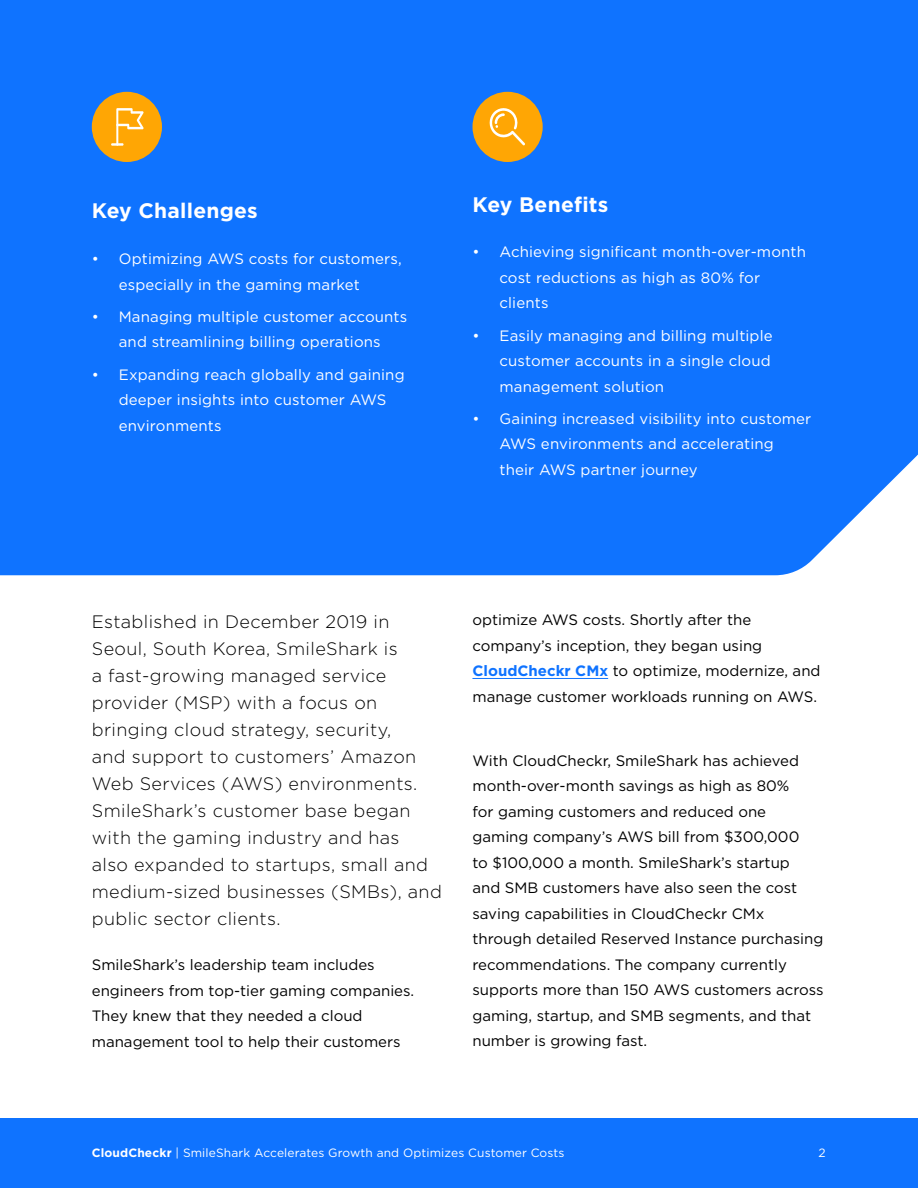
<style>
.page{position:relative;width:918px;height:1188px;background:#fff}
.page>*{position:absolute;margin:0;border:0;box-sizing:border-box;transform-origin:0 0}
.t1{font:700 21px "Gotham";letter-spacing:.01em;color:#fff}
.t2{font:300 18px/27px "Gotham";letter-spacing:.02em;color:#000}
.t3{font:15px/25.5px "Gotham";color:#000101}
.t4{font:15px/25.5px "Gotham";letter-spacing:.01em;color:#fff}
.t5{font:12px "Gotham";letter-spacing:.01em;color:#fff}
.s1{font-weight:700;color:#0f73ff}
.s2{font-weight:700}
</style>
<div class="page">
<div style="left:0;top:1118px;width:918px;height:70px;background:#0f73ff"></div>
<div style="left:0;top:0;width:918px;height:575px;background:#0f73ff"></div>
<div style="left:92px;top:92px;width:70px;height:70px;background:#ffa604;border-radius:50%"></div>
<div style="left:472px;top:92px;width:71px;height:70px;background:#ffa604;border-radius:50%"></div>
<svg style="left:111px;top:108px;width:33px;height:38px"></svg>
<svg style="left:489px;top:108px;width:36px;height:37px"></svg>
<hr style="left:472px;top:678px;width:136px;height:1px;background:#0f73ff">
<h1 class="t1" style="left:92px;top:199px;width:167px">Key Challenges</h1>
<p class="t4" style="left:119px;top:246px;width:284px;text-indent:-27px">• Optimizing AWS costs for customers, especially in the gaming market</p>
<p class="t4" style="left:92px;top:304px;width:317px;text-align:center">• Managing multiple customer accounts and streamlining billing operations</p>
<p class="t4" style="left:119px;top:361px;width:287px;text-indent:-27px">• Expanding reach globally and gaining deeper insights into customer AWS environments</p>
<h1 class="t1" style="left:472px;top:192px;width:137px">Key Benefits</h1>
<p class="t4" style="left:499px;top:239px;width:308px;text-indent:-27px">• Achieving significant month-over-month cost reductions as high as 80% for clients</p>
<p class="t4" style="left:499px;top:322px;width:275px;text-indent:-27px">• Easily managing and billing multiple customer accounts in a single cloud management solution</p>
<p class="t4" style="left:499px;top:406px;width:313px;text-indent:-27px">• Gaining increased visibility into customer<br>AWS environments and accelerating their AWS partner journey</p>
<p class="t2" style="left:92px;top:608px;width:352px">Established in December 2019 in<br>Seoul, South Korea, SmileShark is<br>a fast-growing managed service provider (MSP) with a focus on bringing cloud strategy, security,<br>and support to customers’ Amazon<br>Web Services (AWS) environments.<br>SmileShark’s customer base began with the gaming industry and has<br>also expanded to startups, small and medium-sized businesses (SMBs), and public sector clients.</p>
<p class="t3" style="left:92px;top:952px;width:324px">SmileShark’s leadership team includes engineers from top-tier gaming companies.<br>They knew that they needed a cloud management tool to help their customers</p>
<p class="t3" style="left:472px;top:607px;width:350px">optimize AWS costs. Shortly after the company’s inception, they began using <span class="s1">CloudCheckr CMx</span> to optimize, modernize, and manage customer workloads running on AWS.</p>
<p class="t3" style="left:472px;top:747px;width:353px">With CloudCheckr, SmileShark has achieved month-over-month savings as high as 80%<br>for gaming customers and reduced one gaming company’s AWS bill from $300,000<br>to $100,000 a month. SmileShark’s startup<br>and SMB customers have also seen the cost saving capabilities in CloudCheckr CMx through detailed Reserved Instance purchasing recommendations. The company currently supports more than 150 AWS customers across gaming, startup, and SMB segments, and that number is growing fast.</p>
<p class="t5" style="left:92px;top:1146px;width:474px"><span class="s2">CloudCheckr</span> | SmileShark Accelerates Growth and Optimizes Customer Costs</p>
<p class="t5" style="left:818px;top:1146px;width:9px">2</p>
</div>
